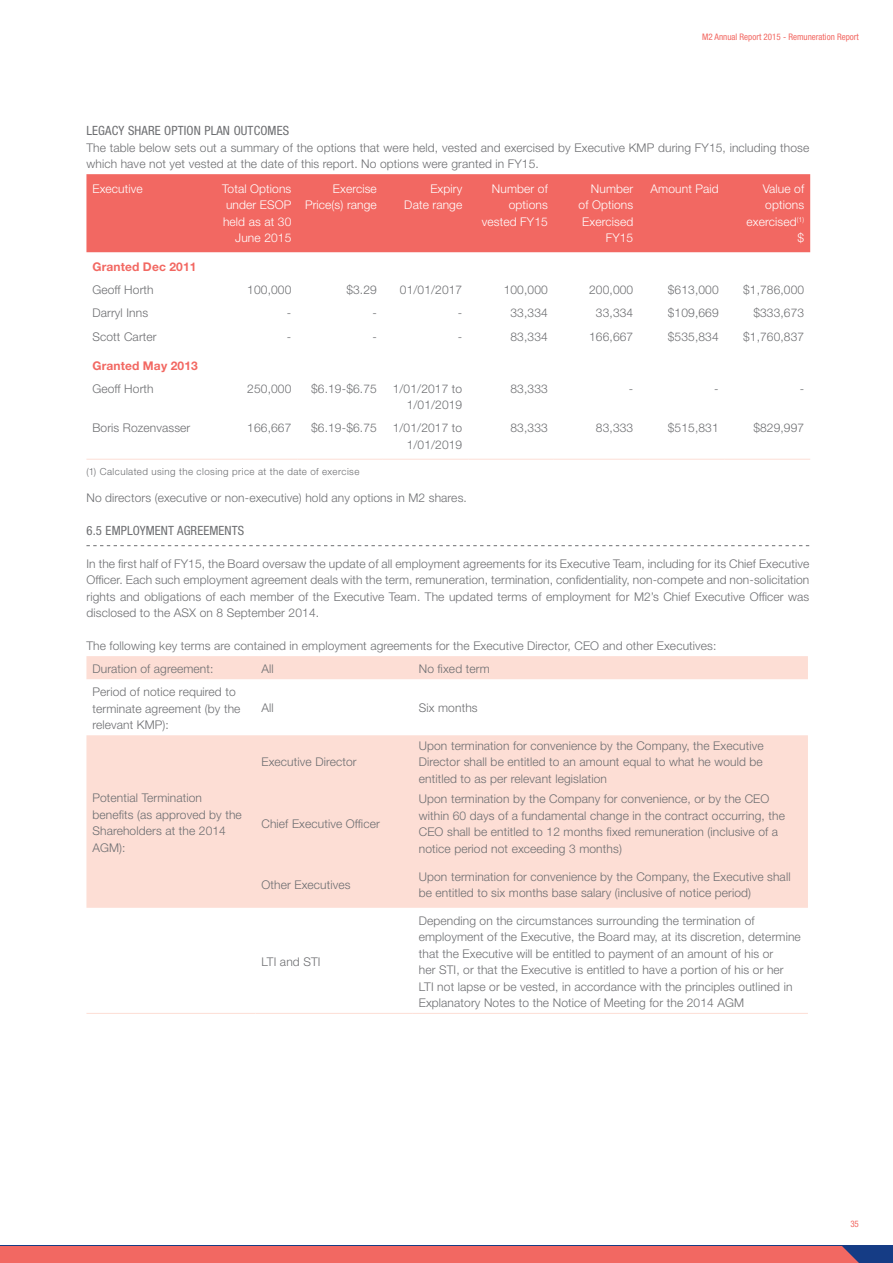
<style>
.page{position:relative;width:893px;height:1263px;background:#fff}
.page>*{position:absolute;margin:0;border:0;box-sizing:border-box;transform-origin:0 0}
.t1{font:condensed 12.75px "Helvetica Neue LT Std";letter-spacing:.01em;color:#6d6e71}
.t2{font:300 12px/16.5px "Helvetica Neue LT Std";letter-spacing:.01em;color:#6d6e71}
.t3{font:300 12px/16.5px "Helvetica Neue LT Std";letter-spacing:.01em;color:#fff;text-align:right}
.t4{font:700 12px "Helvetica Neue LT Std";letter-spacing:.01em;color:#f26862}
.t5{font:300 9.75px "Helvetica Neue LT Std";letter-spacing:.045em;color:#6d6e71}
.t6{font:condensed 9px "Helvetica Neue LT Std";color:#f26862}
</style>
<div class="page">
<div style="left:0;top:1246px;width:893px;height:17px;background:#153c85"></div>
<div style="left:0;top:1246px;width:859px;height:17px;background:#f26862"></div>
<svg style="left:86px;top:545px;width:723px;height:1px"></svg>
<div style="left:86px;top:174px;width:724px;height:78px;background:#f26862"></div>
<hr style="left:86px;top:459px;width:126px;height:1px;background:#fdded5">
<hr style="left:212px;top:459px;width:85px;height:1px;background:#fdded5">
<hr style="left:297px;top:459px;width:86px;height:1px;background:#fdded5">
<hr style="left:383px;top:459px;width:85px;height:1px;background:#fdded5">
<hr style="left:468px;top:459px;width:86px;height:1px;background:#fdded5">
<hr style="left:554px;top:459px;width:85px;height:1px;background:#fdded5">
<hr style="left:639px;top:459px;width:86px;height:1px;background:#fdded5">
<hr style="left:725px;top:459px;width:85px;height:1px;background:#fdded5">
<svg style="left:86px;top:656px;width:722px;height:252px;fill:#fdded5"></svg>
<hr style="left:86px;top:1013px;width:169px;height:1px;background:#fdded5">
<hr style="left:255px;top:1013px;width:158px;height:1px;background:#fdded5">
<hr style="left:413px;top:1013px;width:395px;height:1px;background:#fdded5">
<p class="t6" style="left:702px;top:32px;width:158px">M2 Annual Report 2015 - Remuneration Report</p>
<p class="t1" style="left:86px;top:123px;width:204px">LEGACY SHARE OPTION PLAN OUTCOMES</p>
<p class="t2" style="left:86px;top:139px;width:724px">The table below sets out a summary of the options that were held, vested and exercised by Executive KMP during FY15, including those which have not yet vested at the date of this report. No options were granted in FY15.</p>
<p class="t3" style="left:92px;top:180px;width:52px">Executive</p>
<p class="t3" style="left:222px;top:180px;width:71px">Total Options under ESOP held as at 30<br>June 2015</p>
<p class="t3" style="left:305px;top:180px;width:73px">Exercise<br>Price(s) range</p>
<p class="t3" style="left:404px;top:180px;width:59px">Expiry<br>Date range</p>
<p class="t3" style="left:482px;top:180px;width:67px">Number of options vested FY15</p>
<p class="t3" style="left:579px;top:180px;width:56px">Number of Options<br>Exercised<br>FY15</p>
<p class="t3" style="left:651px;top:180px;width:70px">Amount Paid</p>
<p class="t3" style="left:747px;top:180px;width:59px">Value of options exercised<sup>(1) </sup>$</p>
<p class="t4" style="left:92px;top:259px;width:106px">Granted Dec 2011</p>
<p class="t2" style="left:92px;top:281px;width:63px">Geoff Horth</p>
<p class="t2" style="left:247px;top:281px;width:46px">100,000</p>
<p class="t2" style="left:346px;top:281px;width:32px">$3.29</p>
<p class="t2" style="left:400px;top:281px;width:64px">01/01/2017</p>
<p class="t2" style="left:504px;top:281px;width:46px">100,000</p>
<p class="t2" style="left:589px;top:281px;width:46px">200,000</p>
<p class="t2" style="left:668px;top:281px;width:52px">$613,000</p>
<p class="t2" style="left:743px;top:281px;width:63px">$1,786,000</p>
<p class="t2" style="left:92px;top:304px;width:57px">Darryl Inns</p>
<p class="t2" style="left:287px;top:304px;width:6px">-</p>
<p class="t2" style="left:372px;top:304px;width:6px">-</p>
<p class="t2" style="left:458px;top:304px;width:6px">-</p>
<p class="t2" style="left:510px;top:304px;width:39px">33,334</p>
<p class="t2" style="left:596px;top:304px;width:39px">33,334</p>
<p class="t2" style="left:668px;top:304px;width:52px">$109,669</p>
<p class="t2" style="left:753px;top:304px;width:52px">$333,673</p>
<p class="t2" style="left:92px;top:328px;width:66px">Scott Carter</p>
<p class="t2" style="left:287px;top:328px;width:6px">-</p>
<p class="t2" style="left:372px;top:328px;width:6px">-</p>
<p class="t2" style="left:458px;top:328px;width:6px">-</p>
<p class="t2" style="left:510px;top:328px;width:39px">83,334</p>
<p class="t2" style="left:589px;top:328px;width:46px">166,667</p>
<p class="t2" style="left:668px;top:328px;width:52px">$535,834</p>
<p class="t2" style="left:743px;top:328px;width:63px">$1,760,837</p>
<p class="t4" style="left:92px;top:358px;width:107px">Granted May 2013</p>
<p class="t2" style="left:92px;top:380px;width:63px">Geoff Horth</p>
<p class="t2" style="left:247px;top:380px;width:46px">250,000</p>
<p class="t2" style="left:311px;top:380px;width:67px">$6.19-$6.75</p>
<p class="t2" style="left:393px;top:380px;width:71px;text-align:right">1/01/2017 to<br>1/01/2019</p>
<p class="t2" style="left:510px;top:380px;width:39px">83,333</p>
<p class="t2" style="left:629px;top:380px;width:6px">-</p>
<p class="t2" style="left:714px;top:380px;width:6px">-</p>
<p class="t2" style="left:800px;top:380px;width:6px">-</p>
<p class="t2" style="left:92px;top:419px;width:99px">Boris Rozenvasser</p>
<p class="t2" style="left:247px;top:419px;width:46px">166,667</p>
<p class="t2" style="left:311px;top:419px;width:67px">$6.19-$6.75</p>
<p class="t2" style="left:393px;top:419px;width:71px;text-align:right">1/01/2017 to<br>1/01/2019</p>
<p class="t2" style="left:510px;top:419px;width:39px">83,333</p>
<p class="t2" style="left:596px;top:419px;width:39px">83,333</p>
<p class="t2" style="left:668px;top:419px;width:52px">$515,831</p>
<p class="t2" style="left:753px;top:419px;width:52px">$829,997</p>
<p class="t5" style="left:86px;top:465px;width:275px">(1) Calculated using the closing price at the date of exercise</p>
<p class="t2" style="left:86px;top:489px;width:382px">No directors (executive or non-executive) hold any options in M2 shares.</p>
<p class="t1" style="left:86px;top:523px;width:159px">6.5 EMPLOYMENT AGREEMENTS</p>
<p class="t2" style="left:86px;top:555px;width:724px;text-align:justify">In the first half of FY15, the Board oversaw the update of all employment agreements for its Executive Team, including for its Chief Executive Officer. Each such employment agreement deals with the term, remuneration, termination, confidentiality, non-compete and non-solicitation rights and obligations of each member of the Executive Team. The updated terms of employment for M2’s Chief Executive Officer was disclosed to the ASX on 8 September 2014.</p>
<p class="t2" style="left:92px;top:634px;width:625px;line-height:23.1px;text-indent:-6px">The following key terms are contained in employment agreements for the Executive Director, CEO and other Executives:<br>Duration of agreement:</p>
<p class="t2" style="left:261px;top:660px;width:14px">All</p>
<p class="t2" style="left:419px;top:660px;width:72px">No fixed term</p>
<p class="t2" style="left:92px;top:683px;width:150px">Period of notice required to terminate agreement (by the relevant KMP):</p>
<p class="t2" style="left:92px;top:789px;width:151px">Potential Termination benefits (as approved by the<br>Shareholders at the 2014<br>AGM):</p>
<p class="t2" style="left:261px;top:699px;width:14px">All</p>
<p class="t2" style="left:419px;top:699px;width:60px">Six months</p>
<p class="t2" style="left:261px;top:754px;width:97px">Executive Director</p>
<p class="t2" style="left:261px;top:815px;width:120px">Chief Executive Officer</p>
<p class="t2" style="left:419px;top:737px;width:346px;text-align:justify">Upon termination for convenience by the Company, the Executive Director shall be entitled to an amount equal to what he would be entitled to as per relevant legislation</p>
<p class="t2" style="left:419px;top:791px;width:368px">Upon termination by the Company for convenience, or by the CEO within 60 days of a fundamental change in the contract occurring, the CEO shall be entitled to 12 months fixed remuneration (inclusive of a notice period not exceeding 3 months)</p>
<p class="t2" style="left:261px;top:876px;width:91px">Other Executives</p>
<p class="t2" style="left:419px;top:868px;width:373px">Upon termination for convenience by the Company, the Executive shall be entitled to six months base salary (inclusive of notice period)</p>
<p class="t2" style="left:261px;top:953px;width:61px">LTI and STI</p>
<p class="t2" style="left:419px;top:912px;width:383px">Depending on the circumstances surrounding the termination of employment of the Executive, the Board may, at its discretion, determine that the Executive will be entitled to payment of an amount of his or<br>her STI, or that the Executive is entitled to have a portion of his or her LTI not lapse or be vested, in accordance with the principles outlined in Explanatory Notes to the Notice of Meeting for the 2014 AGM</p>
<p class="t6" style="left:850px;top:1219px;width:10px">35</p>
</div>
